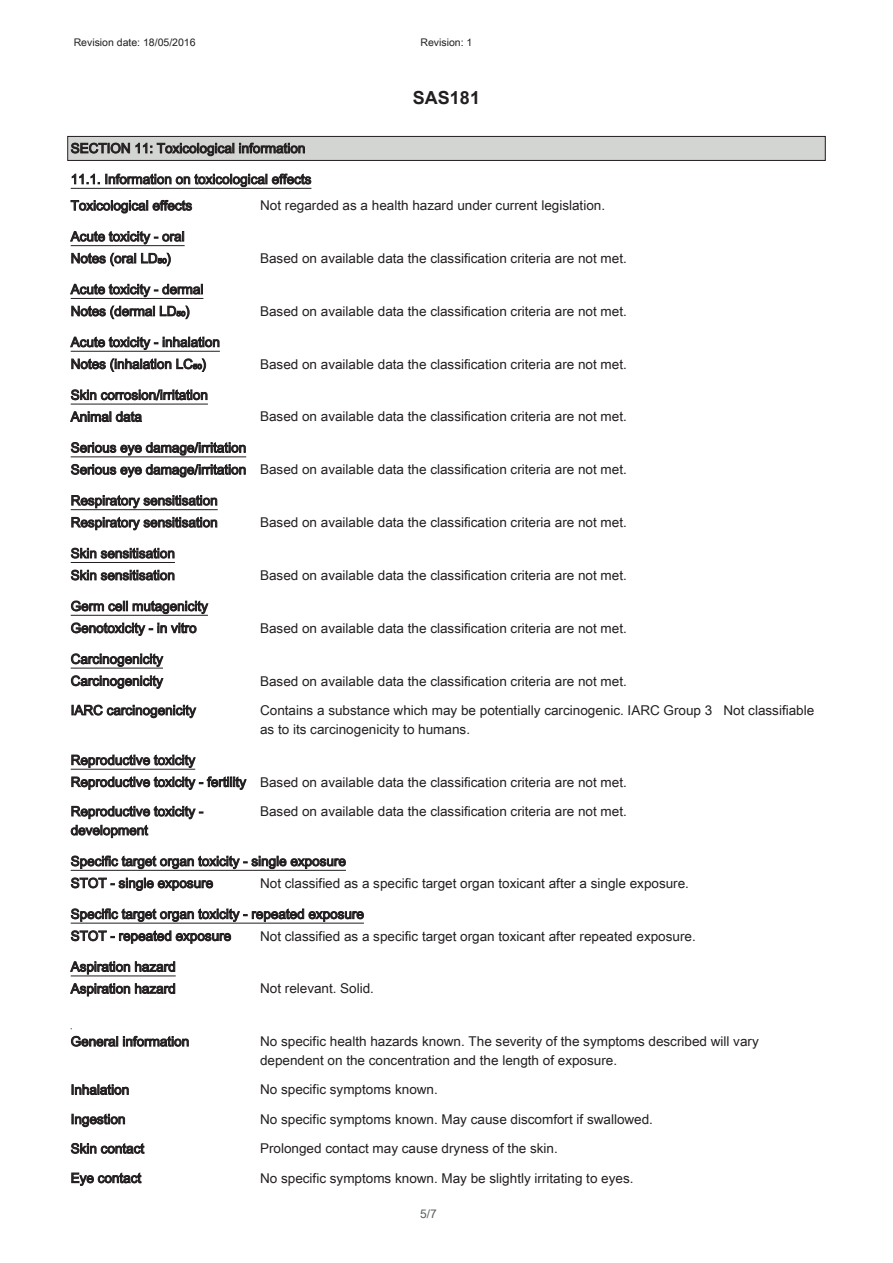
<style>
.page{position:relative;width:893px;height:1263px;background:#fff}
.page>*{position:absolute;margin:0;border:0;box-sizing:border-box;transform-origin:0 0}
.t1{font:18px "Arial Unicode MS";color:#231f20}
.t2{font:700 18px "Arial";color:#231f20}
.t3{font:13.5px/21.9px "Arial Unicode MS";color:#231f20}
.t4{font:12px "Arial Unicode MS";color:#5a5e5f}
.t5{font:10.5px "Arial Unicode MS";color:#231f20}
</style>
<div class="page">
<div style="left:68px;top:136px;width:757px;height:24px;background:#d3d5d3"></div>
<div style="left:67px;top:136px;width:759px;height:25px;border:1px solid #231f20"></div>
<svg style="left:71px;top:143px;width:234px;height:13px"></svg>
<hr style="left:71px;top:188px;width:240px;height:1px;background:#231f20">
<svg style="left:72px;top:174px;width:239px;height:13px"></svg>
<svg style="left:71px;top:200px;width:121px;height:14px"></svg>
<hr style="left:71px;top:245px;width:114px;height:1px;background:#231f20">
<svg style="left:70px;top:231px;width:114px;height:13px"></svg>
<svg style="left:71px;top:253px;width:100px;height:13px"></svg>
<hr style="left:71px;top:298px;width:132px;height:1px;background:#231f20">
<svg style="left:70px;top:283px;width:133px;height:14px"></svg>
<svg style="left:71px;top:305px;width:119px;height:14px"></svg>
<hr style="left:71px;top:351px;width:149px;height:1px;background:#231f20">
<svg style="left:70px;top:336px;width:149px;height:14px"></svg>
<svg style="left:71px;top:358px;width:135px;height:14px"></svg>
<hr style="left:71px;top:404px;width:137px;height:1px;background:#231f20">
<svg style="left:71px;top:389px;width:136px;height:11px"></svg>
<svg style="left:70px;top:411px;width:72px;height:11px"></svg>
<hr style="left:71px;top:456px;width:175px;height:1px;background:#231f20">
<svg style="left:71px;top:442px;width:175px;height:14px"></svg>
<svg style="left:71px;top:464px;width:175px;height:14px"></svg>
<hr style="left:71px;top:509px;width:147px;height:1px;background:#231f20">
<svg style="left:71px;top:495px;width:146px;height:13px"></svg>
<svg style="left:71px;top:517px;width:146px;height:13px"></svg>
<hr style="left:71px;top:562px;width:104px;height:1px;background:#231f20">
<svg style="left:71px;top:548px;width:104px;height:11px"></svg>
<svg style="left:71px;top:570px;width:104px;height:10px"></svg>
<hr style="left:71px;top:615px;width:137px;height:1px;background:#231f20">
<svg style="left:71px;top:600px;width:137px;height:14px"></svg>
<svg style="left:71px;top:622px;width:126px;height:14px"></svg>
<hr style="left:71px;top:668px;width:92px;height:1px;background:#231f20">
<svg style="left:71px;top:653px;width:93px;height:14px"></svg>
<svg style="left:71px;top:675px;width:93px;height:14px"></svg>
<svg style="left:72px;top:704px;width:124px;height:14px"></svg>
<hr style="left:71px;top:769px;width:124px;height:1px;background:#231f20">
<svg style="left:71px;top:754px;width:125px;height:14px"></svg>
<svg style="left:71px;top:776px;width:176px;height:14px"></svg>
<svg style="left:71px;top:806px;width:132px;height:13px"></svg>
<svg style="left:71px;top:825px;width:77px;height:13px"></svg>
<hr style="left:71px;top:870px;width:275px;height:1px;background:#231f20">
<svg style="left:71px;top:855px;width:275px;height:14px"></svg>
<svg style="left:71px;top:877px;width:142px;height:14px"></svg>
<hr style="left:71px;top:923px;width:293px;height:1px;background:#231f20">
<svg style="left:71px;top:908px;width:293px;height:14px"></svg>
<svg style="left:71px;top:930px;width:160px;height:14px"></svg>
<hr style="left:71px;top:975px;width:105px;height:1px;background:#231f20">
<svg style="left:70px;top:961px;width:105px;height:13px"></svg>
<svg style="left:70px;top:983px;width:105px;height:13px"></svg>
<svg style="left:71px;top:1036px;width:118px;height:11px"></svg>
<svg style="left:72px;top:1084px;width:57px;height:11px"></svg>
<svg style="left:72px;top:1113px;width:53px;height:14px"></svg>
<svg style="left:71px;top:1143px;width:74px;height:11px"></svg>
<svg style="left:71px;top:1172px;width:71px;height:14px"></svg>
<p class="t5" style="left:74px;top:35px;width:123px">Revision date: 18/05/2016</p>
<p class="t5" style="left:421px;top:35px;width:53px">Revision: 1</p>
<h1 class="t1" style="left:398px;top:84px;width:98px">Lithium EP2</h1>
<h1 class="t2" style="left:413px;top:86px;width:69px">SAS181</h1>
<p class="t3" style="left:71px;top:137px;width:236px">SECTION 11: Toxicological information</p>
<p class="t3" style="left:71px;top:166px;width:242px;line-height:26.4px">11.1. Information on toxicological effects<br>Toxicological effects</p>
<p class="t3" style="left:260px;top:194px;width:347px">Not regarded as a health hazard under current legislation.</p>
<p class="t3" style="left:71px;top:225px;width:115px">Acute toxicity - oral<br>Notes (oral LD₅₀)</p>
<p class="t3" style="left:71px;top:278px;width:134px">Acute toxicity - dermal<br>Notes (dermal LD₅₀)</p>
<p class="t3" style="left:71px;top:331px;width:151px">Acute toxicity - inhalation<br>Notes (inhalation LC₅₀)</p>
<p class="t3" style="left:260px;top:247px;width:368px">Based on available data the classification criteria are not met.</p>
<p class="t3" style="left:260px;top:300px;width:368px">Based on available data the classification criteria are not met.</p>
<p class="t3" style="left:260px;top:353px;width:368px">Based on available data the classification criteria are not met.</p>
<p class="t3" style="left:71px;top:384px;width:139px">Skin corrosion/irritation<br>Animal data</p>
<p class="t3" style="left:260px;top:405px;width:368px">Based on available data the classification criteria are not met.</p>
<p class="t3" style="left:71px;top:436px;width:558px">Serious eye damage/irritation<br>Serious eye damage/irritation Based on available data the classification criteria are not met.</p>
<p class="t3" style="left:71px;top:489px;width:148px">Respiratory sensitisation<br>Respiratory sensitisation</p>
<p class="t3" style="left:260px;top:511px;width:368px">Based on available data the classification criteria are not met.</p>
<p class="t3" style="left:71px;top:542px;width:106px">Skin sensitisation<br>Skin sensitisation</p>
<p class="t3" style="left:71px;top:595px;width:139px">Germ cell mutagenicity<br>Genotoxicity - in vitro</p>
<p class="t3" style="left:71px;top:648px;width:94px">Carcinogenicity<br>Carcinogenicity</p>
<p class="t3" style="left:260px;top:564px;width:368px">Based on available data the classification criteria are not met.</p>
<p class="t3" style="left:260px;top:617px;width:368px">Based on available data the classification criteria are not met.</p>
<p class="t3" style="left:260px;top:669px;width:368px">Based on available data the classification criteria are not met.</p>
<p class="t3" style="left:71px;top:699px;width:127px">IARC carcinogenicity</p>
<p class="t3" style="left:260px;top:700px;width:556px;line-height:18.9px">Contains a substance which may be potentially carcinogenic. IARC Group 3 Not classifiable as to its carcinogenicity to humans.</p>
<p class="t3" style="left:71px;top:749px;width:558px">Reproductive toxicity<br>Reproductive toxicity - fertility Based on available data the classification criteria are not met.</p>
<p class="t3" style="left:71px;top:801px;width:134px;line-height:18.9px">Reproductive toxicity - development</p>
<p class="t3" style="left:260px;top:800px;width:368px">Based on available data the classification criteria are not met.</p>
<p class="t3" style="left:71px;top:850px;width:277px">Specific target organ toxicity - single exposure<br>STOT - single exposure</p>
<p class="t3" style="left:260px;top:872px;width:430px">Not classified as a specific target organ toxicant after a single exposure.</p>
<p class="t3" style="left:71px;top:903px;width:295px">Specific target organ toxicity - repeated exposure<br>STOT - repeated exposure</p>
<p class="t3" style="left:260px;top:924px;width:437px">Not classified as a specific target organ toxicant after repeated exposure.</p>
<p class="t3" style="left:71px;top:955px;width:107px">Aspiration hazard<br>Aspiration hazard</p>
<p class="t3" style="left:260px;top:977px;width:115px">Not relevant. Solid.</p>
<p class="t3" style="left:71px;top:1030px;width:120px">General information</p>
<p class="t3" style="left:260px;top:1032px;width:500px;line-height:18.9px">No specific health hazards known. The severity of the symptoms described will vary dependent on the concentration and the length of exposure.</p>
<p class="t3" style="left:71px;top:1078px;width:60px">Inhalation</p>
<p class="t3" style="left:260px;top:1078px;width:179px">No specific symptoms known.</p>
<p class="t3" style="left:71px;top:1108px;width:56px">Ingestion</p>
<p class="t3" style="left:260px;top:1108px;width:394px">No specific symptoms known. May cause discomfort if swallowed.</p>
<p class="t3" style="left:71px;top:1137px;width:75px">Skin contact</p>
<p class="t3" style="left:260px;top:1137px;width:299px">Prolonged contact may cause dryness of the skin.</p>
<p class="t3" style="left:71px;top:1167px;width:72px">Eye contact</p>
<p class="t3" style="left:260px;top:1167px;width:375px">No specific symptoms known. May be slightly irritating to eyes.</p>
<p class="t4" style="left:420px;top:1205px;width:18px">5/7</p>
</div>
